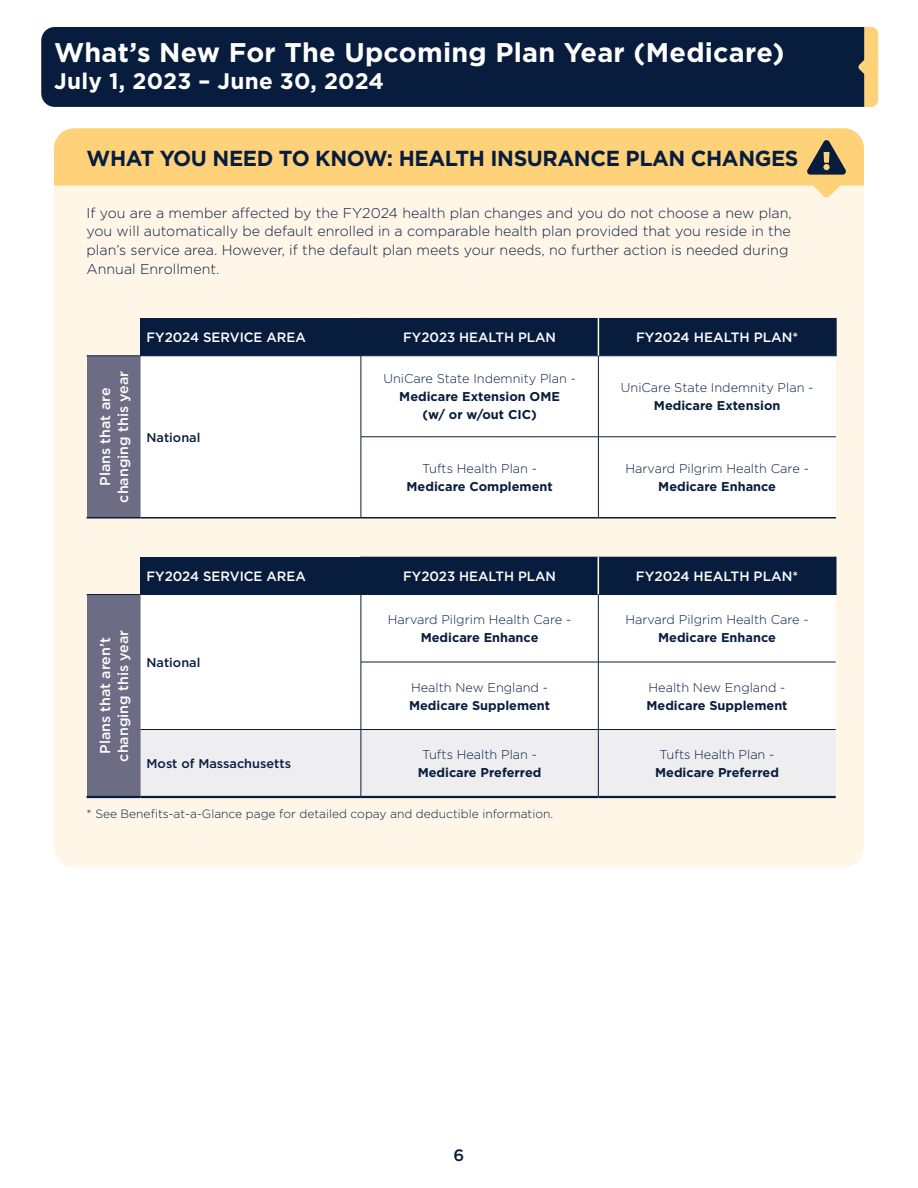
<style>
.page{position:relative;width:918px;height:1188px;background:#fff}
.page>*{position:absolute;margin:0;border:0;box-sizing:border-box;transform-origin:0 0}
.Page_Heading_not_for{font:700 27px "Gotham";letter-spacing:.01em;color:#fff}
.Page_Heading_not_for-2{font:700 22.5px "Gotham";letter-spacing:.01em;color:#fff}
.Subhead{font:700 21.75px "Gotham";letter-spacing:-.02em;color:#081d3e}
.t1{font:500 16.5px "Gotham";color:#081d3e}
.Body_Text{font:300 14.25px/18.8px "Gotham";color:#081d3e}
.Chart_Left_Bold_Text{font:500 14.25px/18px "Gotham";color:#fff;text-align:center}
.Table_Header_-_White{font:500 13.5px "Gotham";color:#fff}
.Chart_Text{font:700 12.75px/18px "Gotham";color:#081d3e;text-align:center}
.Chart_Text-2{font:300 12.75px/18px "Gotham";color:#081d3e;text-align:center}
.Chart_Left_Bold_Text-2{font:500 12.75px "Gotham";color:#081d3e}
.Footnote{font:300 12px "Gotham";color:#081d3e}
.s1{font-weight:300}
.s2{font-weight:700}
</style>
<div class="page">
<div style="left:41px;top:27px;width:817px;height:80px;background:#081d3e"></div>
<svg style="left:858px;top:27px;width:20px;height:80px"></svg>
<div style="left:54px;top:186px;width:810px;height:681px;background:#fff6e7"></div>
<div style="left:54px;top:128px;width:810px;height:58px;background:#ffd279"></div>
<div style="left:141px;top:318px;width:220px;height:38px;background:#081d3e"></div>
<div style="left:362px;top:318px;width:473px;height:38px;background:#081d3e"></div>
<div style="left:87px;top:356px;width:54px;height:162px;background:#6c6d84"></div>
<svg style="left:141px;top:357px;width:695px;height:160px"></svg>
<hr style="left:835px;top:318px;width:2px;height:38px;background:#081d3e">
<hr style="left:360px;top:318px;width:2px;height:38px;background:#081d3e">
<hr style="left:87px;top:356px;width:54px;height:1px;background:#081d3e">
<hr style="left:141px;top:356px;width:220px;height:1px;background:#081d3e">
<hr style="left:361px;top:356px;width:237px;height:1px;background:#081d3e">
<hr style="left:361px;top:356px;width:1px;height:81px;background:#081d3e">
<hr style="left:598px;top:356px;width:239px;height:1px;background:#081d3e">
<hr style="left:598px;top:356px;width:1px;height:81px;background:#081d3e">
<hr style="left:361px;top:437px;width:237px;height:1px;background:#081d3e">
<hr style="left:361px;top:437px;width:1px;height:80px;background:#081d3e">
<hr style="left:598px;top:437px;width:238px;height:1px;background:#081d3e">
<hr style="left:598px;top:437px;width:1px;height:80px;background:#081d3e">
<hr style="left:598px;top:318px;width:1px;height:38px;background:#fff">
<hr style="left:141px;top:517px;width:220px;height:2px;background:#081d3e">
<hr style="left:361px;top:517px;width:237px;height:2px;background:#081d3e">
<hr style="left:598px;top:517px;width:238px;height:2px;background:#081d3e">
<hr style="left:87px;top:517px;width:54px;height:2px;background:#081d3e">
<div style="left:141px;top:557px;width:220px;height:38px;background:#081d3e"></div>
<div style="left:362px;top:557px;width:473px;height:37px;background:#081d3e"></div>
<div style="left:87px;top:595px;width:54px;height:202px;background:#6c6d84"></div>
<svg style="left:141px;top:595px;width:695px;height:134px"></svg>
<div style="left:141px;top:730px;width:695px;height:66px;background:#eeeef1"></div>
<hr style="left:835px;top:557px;width:2px;height:37px;background:#081d3e">
<hr style="left:360px;top:557px;width:2px;height:37px;background:#081d3e">
<hr style="left:361px;top:796px;width:237px;height:2px;background:#081d3e">
<hr style="left:598px;top:796px;width:238px;height:2px;background:#081d3e">
<hr style="left:87px;top:796px;width:54px;height:2px;background:#081d3e">
<hr style="left:141px;top:796px;width:220px;height:2px;background:#081d3e">
<hr style="left:361px;top:594px;width:237px;height:1px;background:#081d3e">
<hr style="left:598px;top:594px;width:239px;height:1px;background:#081d3e">
<hr style="left:361px;top:662px;width:237px;height:1px;background:#081d3e">
<hr style="left:598px;top:662px;width:238px;height:1px;background:#081d3e">
<hr style="left:87px;top:594px;width:54px;height:1px;background:#081d3e">
<hr style="left:361px;top:595px;width:1px;height:67px;background:#081d3e">
<hr style="left:598px;top:595px;width:1px;height:67px;background:#081d3e">
<hr style="left:141px;top:729px;width:220px;height:1px;background:#081d3e">
<hr style="left:361px;top:662px;width:1px;height:67px;background:#081d3e">
<hr style="left:598px;top:662px;width:1px;height:67px;background:#081d3e">
<hr style="left:361px;top:729px;width:237px;height:1px;background:#081d3e">
<hr style="left:361px;top:730px;width:1px;height:66px;background:#081d3e">
<hr style="left:598px;top:729px;width:238px;height:1px;background:#081d3e">
<hr style="left:598px;top:730px;width:1px;height:66px;background:#081d3e">
<hr style="left:598px;top:557px;width:1px;height:37px;background:#fff">
<svg style="left:806px;top:140px;width:42px;height:58px"></svg>
<p class="Page_Heading_not_for" style="left:54px;top:35px;width:732px">What’s New For The Upcoming Plan Year (Medicare)</p>
<p class="Page_Heading_not_for-2" style="left:54px;top:66px;width:331px">July 1, 2023 – June 30, 2024</p>
<p class="Subhead" style="left:87px;top:144px;width:714px">WHAT YOU NEED TO KNOW: HEALTH INSURANCE PLAN CHANGES</p>
<p class="Body_Text" style="left:87px;top:203px;width:707px">If you are a member affected by the FY2024 health plan changes and you do not choose a new plan, you will automatically be default enrolled in a comparable health plan provided that you reside in the plan’s service area. However, if the default plan meets your needs, no further action is needed during Annual Enrollment.</p>
<p class="Chart_Left_Bold_Text" style="left:96px;top:503px;width:133px;rotate:-90deg">Plans that are changing this year</p>
<p class="Table_Header_-_White" style="left:147px;top:329px;width:161px">FY2024 SERVICE AREA</p>
<p class="Table_Header_-_White" style="left:403px;top:329px;width:154px">FY2023 HEALTH PLAN</p>
<p class="Table_Header_-_White" style="left:636px;top:329px;width:164px">FY2024 HEALTH PLAN*</p>
<p class="Chart_Left_Bold_Text-2" style="left:147px;top:429px;width:55px">National</p>
<p class="Chart_Text" style="left:383px;top:370px;width:194px"><span class="s1">UniCare State Indemnity Plan -<br></span>Medicare Extension OME<br>(w/ or w/out CIC)</p>
<p class="Chart_Text-2" style="left:621px;top:379px;width:194px">UniCare State Indemnity Plan -<br><span class="s2">Medicare Extension</span></p>
<p class="Chart_Text" style="left:407px;top:460px;width:148px"><span class="s1">Tufts Health Plan -<br></span>Medicare Complement</p>
<p class="Chart_Text-2" style="left:625px;top:460px;width:185px">Harvard Pilgrim Health Care -<br><span class="s2">Medicare Enhance</span></p>
<p class="Table_Header_-_White" style="left:147px;top:567px;width:161px">FY2024 SERVICE AREA</p>
<p class="Table_Header_-_White" style="left:403px;top:567px;width:154px">FY2023 HEALTH PLAN</p>
<p class="Table_Header_-_White" style="left:636px;top:567px;width:164px">FY2024 HEALTH PLAN*</p>
<p class="Chart_Text-2" style="left:388px;top:611px;width:185px">Harvard Pilgrim Health Care -<br><span class="s2">Medicare Enhance</span></p>
<p class="Chart_Text-2" style="left:625px;top:611px;width:185px">Harvard Pilgrim Health Care -<br><span class="s2">Medicare Enhance</span></p>
<p class="Chart_Left_Bold_Text" style="left:96px;top:762px;width:133px;rotate:-90deg">Plans that aren’t changing this year</p>
<p class="Chart_Left_Bold_Text-2" style="left:147px;top:654px;width:55px">National</p>
<p class="Chart_Text" style="left:409px;top:678px;width:143px;text-align:left"><span class="s1">Health New England -<br></span>Medicare Supplement</p>
<p class="Chart_Text" style="left:647px;top:678px;width:143px;text-align:left"><span class="s1">Health New England -<br></span>Medicare Supplement</p>
<p class="Chart_Left_Bold_Text-2" style="left:147px;top:756px;width:146px">Most of Massachusetts</p>
<p class="Chart_Text" style="left:418px;top:746px;width:125px"><span class="s1">Tufts Health Plan -<br></span>Medicare Preferred</p>
<p class="Chart_Text" style="left:655px;top:746px;width:125px"><span class="s1">Tufts Health Plan -<br></span>Medicare Preferred</p>
<p class="Footnote" style="left:87px;top:807px;width:468px">* See Benefits-at-a-Glance page for detailed copay and deductible information.</p>
<p class="t1" style="left:454px;top:1144px;width:12px">6</p>
</div>
